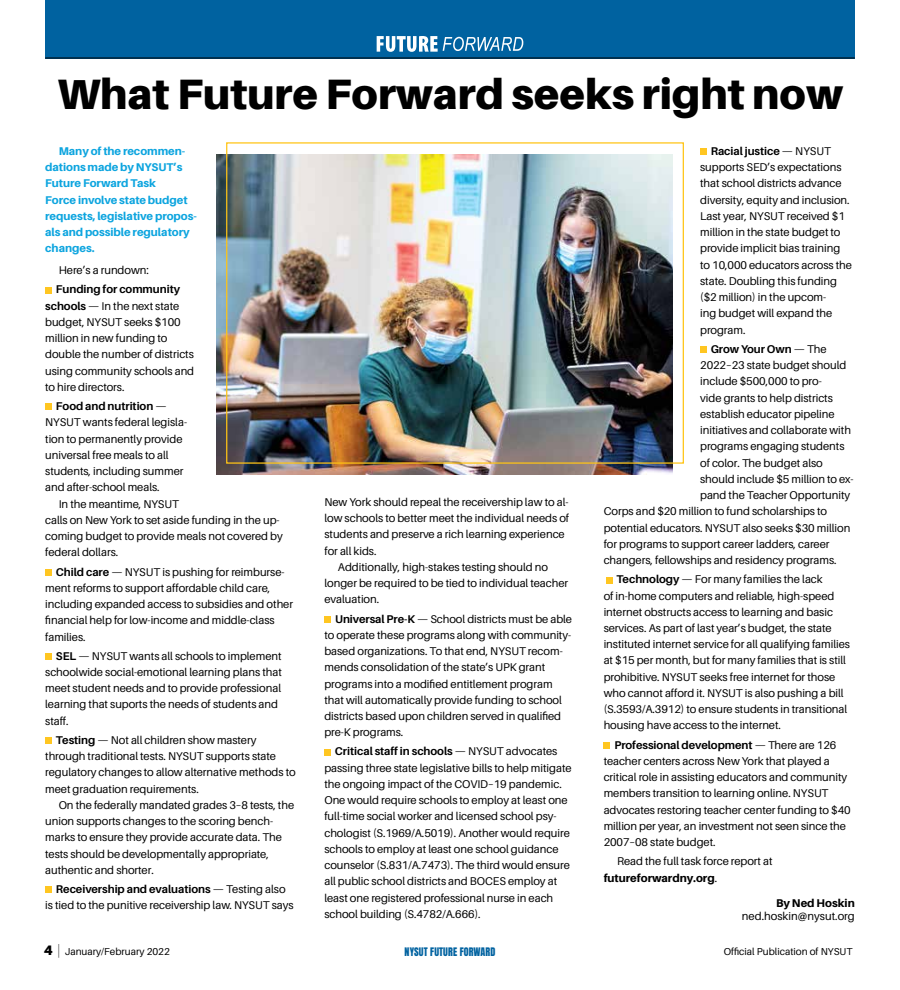
<style>
.page{position:relative;width:900px;height:990px;background:#fff}
.page>*{position:absolute;margin:0;border:0;box-sizing:border-box;transform-origin:0 0}
.t1{font:900 42.5px "Aileron";color:#000}
.t2{font:11.25px/16.2px "Aileron";letter-spacing:-.005em;color:#000}
.t3{font:800 11.25px/16.2px "Aileron";letter-spacing:-.005em;color:#0ea5df}
.t4{font:700 11.25px "Aileron";letter-spacing:-.005em;color:#000}
.t5{font:800 11.25px "Aileron";color:#000}
.t6{font:10px "Aileron";color:#000}
.t7{font:10px "Anton";letter-spacing:.01em;color:#0062a0}
.s1{font-weight:700}
.s2{font-weight:400}
.s3{font-weight:800}
.s4{font-weight:900;font-size:13.75px}
.s5{font-weight:100;font-size:13.75px}
</style>
<div class="page">
<div style="left:45px;top:287px;width:7px;height:6px;background:#ffc621"></div>
<div style="left:45px;top:404px;width:7px;height:6px;background:#ffc621"></div>
<div style="left:45px;top:569px;width:7px;height:7px;background:#ffc621"></div>
<div style="left:45px;top:653px;width:7px;height:7px;background:#ffc621"></div>
<div style="left:45px;top:737px;width:7px;height:7px;background:#ffc621"></div>
<div style="left:45px;top:887px;width:7px;height:6px;background:#ffc621"></div>
<div style="left:324px;top:616px;width:7px;height:7px;background:#ffc621"></div>
<div style="left:324px;top:749px;width:7px;height:6px;background:#ffc621"></div>
<div style="left:700px;top:148px;width:7px;height:7px;background:#ffc621"></div>
<div style="left:700px;top:346px;width:7px;height:7px;background:#ffc621"></div>
<svg style="left:606px;top:577px;width:6px;height:6px"></svg>
<div style="left:604px;top:742px;width:6px;height:7px;background:#ffc621"></div>
<div style="left:45px;top:0;width:810px;height:58px;background:#0062a0"></div>
<hr style="left:45px;top:58px;width:810px;height:1px;background:#000">
<svg style="left:377px;top:36px;width:146px;height:16px"></svg>
<img style="left:216px;top:155px;width:457px;height:320px">
<div style="left:226px;top:142px;width:458px;height:322px;border:1px solid #ffc415"></div>
<h1 class="t1" style="left:57px;top:69px;width:787px">What Future Forward seeks right now</h1>
<p class="t3" style="left:45px;top:143px;width:153px;text-indent:13px">Many of the recommen&shy;dations made by NYSUT’s<br>Future Forward Task<br>Force involve state budget requests, legislative propos&shy;als and possible regulatory changes.</p>
<p class="t2" style="left:59px;top:262px;width:92px">Here’s a rundown:</p>
<p class="t2" style="left:45px;top:282px;width:151px;text-indent:11px"><span class="s1">Funding for community schools</span> — In the next state budget, NYSUT seeks $100 million in new funding to double the number of districts using community schools and to hire directors.</p>
<p class="t2" style="left:45px;top:398px;width:143px;text-indent:11px"><span class="s1">Food and nutrition</span> —<br>NYSUT wants federal legisla&shy;tion to permanently provide universal free meals to all students, including summer and after-school meals.</p>
<p class="t2" style="left:45px;top:496px;width:239px;text-indent:13px">In the meantime, NYSUT<br>calls on New York to set aside funding in the up&shy;coming budget to provide meals not covered by federal dollars.</p>
<p class="t2" style="left:45px;top:564px;width:249px;text-indent:11px"><span class="s1">Child care</span> — NYSUT is pushing for reimburse&shy;ment reforms to support affordable child care, including expanded access to subsidies and other financial help for low-income and middle-class families.</p>
<p class="t2" style="left:45px;top:648px;width:238px;text-indent:11px"><span class="s1">SEL</span> — NYSUT wants all schools to implement schoolwide social-emotional learning plans that meet student needs and to provide professional learning that suports the needs of students and staff.</p>
<p class="t2" style="left:45px;top:732px;width:252px;text-indent:11px"><span class="s1">Testing</span> — Not all children show mastery through traditional tests. NYSUT supports state regulatory changes to allow alternative methods to meet graduation requirements.</p>
<p class="t2" style="left:45px;top:797px;width:250px;text-indent:13px">On the federally mandated grades 3–8 tests, the union supports changes to the scoring bench&shy;marks to ensure they provide accurate data. The tests should be developmentally appropriate, authentic and shorter.</p>
<p class="t2" style="left:45px;top:881px;width:250px;text-align:center"><span class="s1">Receivership and evaluations</span> — Testing also<br>is tied to the punitive receivership law. NYSUT says</p>
<p class="t2" style="left:324px;top:494px;width:246px">New York should repeal the receivership law to al-</p>
<p class="t2" style="left:324px;top:510px;width:246px">low schools to better meet the individual needs of</p>
<p class="t2" style="left:324px;top:526px;width:242px">students and preserve a rich learning experience</p>
<p class="t2" style="left:324px;top:543px;width:54px">for all kids.</p>
<p class="t2" style="left:338px;top:559px;width:212px">Additionally, high-stakes testing should no</p>
<p class="t2" style="left:324px;top:575px;width:245px">longer be required to be tied to individual teacher</p>
<p class="t2" style="left:324px;top:591px;width:56px">evaluation.</p>
<p class="t2" style="left:324px;top:611px;width:249px;text-indent:11px"><span class="s1">Universal Pre-K</span> — School districts must be able to operate these programs along with community&shy;based organizations. To that end, NYSUT recom&shy;mends consolidation of the state’s UPK grant programs into a modified entitlement program that will automatically provide funding to school districts based upon children served in qualified pre-K programs.</p>
<p class="t2" style="left:324px;top:744px;width:249px;text-indent:11px"><span class="s1">Critical staff in schools</span> — NYSUT advocates passing three state legislative bills to help mitigate the ongoing impact of the COVID–19 pandemic.<br>One would require schools to employ at least one full-time social worker and licensed school psy&shy;chologist (S.1969/A.5019). Another would require schools to employ at least one school guidance counselor (S.831/A.7473). The third would ensure all public school districts and BOCES employ at least one registered professional nurse in each school building (S.4782/A.666).</p>
<p class="t2" style="left:700px;top:143px;width:153px;text-indent:11px"><span class="s1">Racial justice</span> — NYSUT supports SED’s expectations that school districts advance diversity, equity and inclusion.<br>Last year, NYSUT received $1 million in the state budget to provide implicit bias training to 10,000 educators across the state. Doubling this funding ($2 million) in the upcom-<br>ing budget will expand the program.</p>
<p class="t4" style="left:711px;top:343px;width:117px">Grow Your Own <span class="s2">— The</span></p>
<p class="t2" style="left:700px;top:357px;width:148px">2022–23 state budget should</p>
<p class="t2" style="left:700px;top:373px;width:123px">include $500,000 to pro-</p>
<p class="t2" style="left:700px;top:390px;width:134px">vide grants to help districts</p>
<p class="t2" style="left:700px;top:406px;width:136px">establish educator pipeline</p>
<p class="t2" style="left:700px;top:422px;width:152px">initiatives and collaborate with</p>
<p class="t2" style="left:700px;top:438px;width:146px">programs engaging students</p>
<p class="t2" style="left:700px;top:455px;width:124px">of color. The budget also</p>
<p class="t2" style="left:700px;top:471px;width:155px">should include $5 million to ex-</p>
<p class="t2" style="left:700px;top:487px;width:152px">pand the Teacher Opportunity</p>
<p class="t2" style="left:604px;top:503px;width:225px">Corps and $20 million to fund scholarships to</p>
<p class="t2" style="left:604px;top:520px;width:248px">potential educators. NYSUT also seeks $30 million</p>
<p class="t2" style="left:604px;top:536px;width:227px">for programs to support career ladders, career</p>
<p class="t2" style="left:604px;top:552px;width:234px">changers, fellowships and residency programs.</p>
<p class="t2" style="left:604px;top:571px;width:248px;text-indent:13px"><span class="s1">Technology</span> — For many families the lack<br>of in-home computers and reliable, high-speed internet obstructs access to learning and basic services. As part of last year’s budget, the state instituted internet service for all qualifying families at $15 per month, but for many families that is still prohibitive. NYSUT seeks free internet for those who cannot afford it. NYSUT is also pushing a bill (S.3593/A.3912) to ensure students in transitional housing have access to the internet.</p>
<p class="t2" style="left:604px;top:737px;width:249px;text-indent:11px"><span class="s1">Professional development</span> — There are 126 teacher centers across New York that played a critical role in assisting educators and community members transition to learning online. NYSUT advocates restoring teacher center funding to $40 million per year, an investment not seen since the 2007–08 state budget.</p>
<p class="t2" style="left:604px;top:853px;width:171px;text-indent:13px">Read the full task force report at <span class="s3">futureforwardny.org</span>.</p>
<p class="t5" style="left:776px;top:896px;width:80px">By Ned Hoskin</p>
<p class="t2" style="left:742px;top:908px;width:114px">ned.hoskin@nysut.org</p>
<p class="t6" style="left:44px;top:946px;width:128px"><span class="s4">4</span> <span class="s5">|</span> January/February 2022</p>
<p class="t7" style="left:405px;top:947px;width:92px">NYSUT FUTURE FORWARD</p>
<p class="t6" style="left:724px;top:946px;width:130px">Official Publication of NYSUT</p>
</div>
